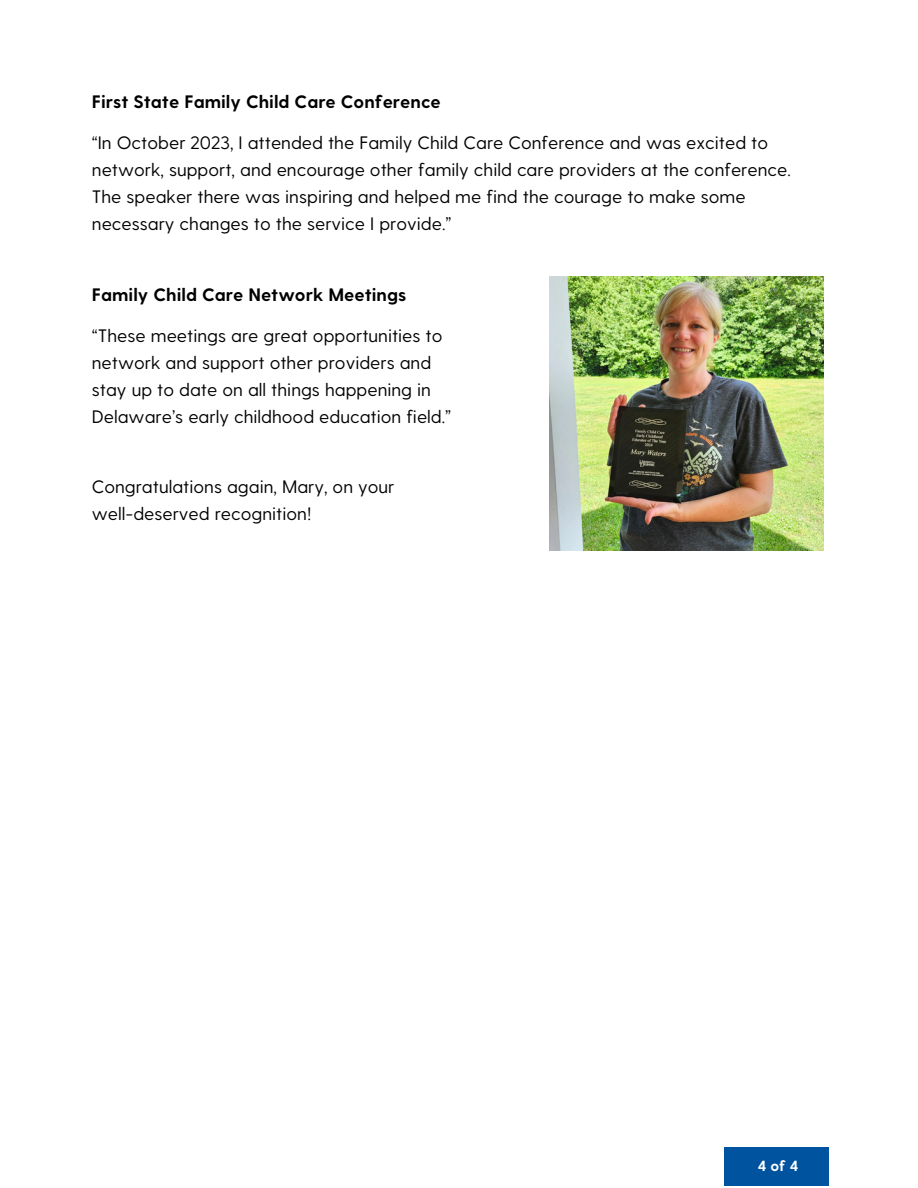
<style>
.page{position:relative;width:918px;height:1188px;background:#fff}
.page>*{position:absolute;margin:0;border:0;box-sizing:border-box;transform-origin:0 0}
.t1{font:18px/27px "Greycliff CF";color:#000}
.t2{font:700 18px "Greycliff CF";color:#000}
.t3{font:700 14.7px "Greycliff CF";color:#fff}
</style>
<div class="page">
<img style="left:549px;top:276px;width:275px;height:275px">
<div style="left:724px;top:1148px;width:104px;height:38px;background:#00539f"></div>
<h2 class="t2" style="left:92px;top:90px;width:351px">First State Family Child Care Conference</h2>
<h1 class="t1" style="left:92px;top:128px;width:700px">“In October 2023, I attended the Family Child Care Conference and was excited to network, support, and encourage other family child care providers at the conference.<br>The speaker there was inspiring and helped me find the courage to make some necessary changes to the service I provide.”</h1>
<h2 class="t2" style="left:92px;top:283px;width:316px">Family Child Care Network Meetings</h2>
<h2 class="t1" style="left:92px;top:321px;width:361px">“These meetings are great opportunities to network and support other providers and stay up to date on all things happening in Delaware’s early childhood education field.”</h2>
<p class="t1" style="left:92px;top:472px;width:304px">Congratulations again, Mary, on your well-deserved recognition!</p>
<p class="t3" style="left:758px;top:1156px;width:42px">4of4</p>
</div>
